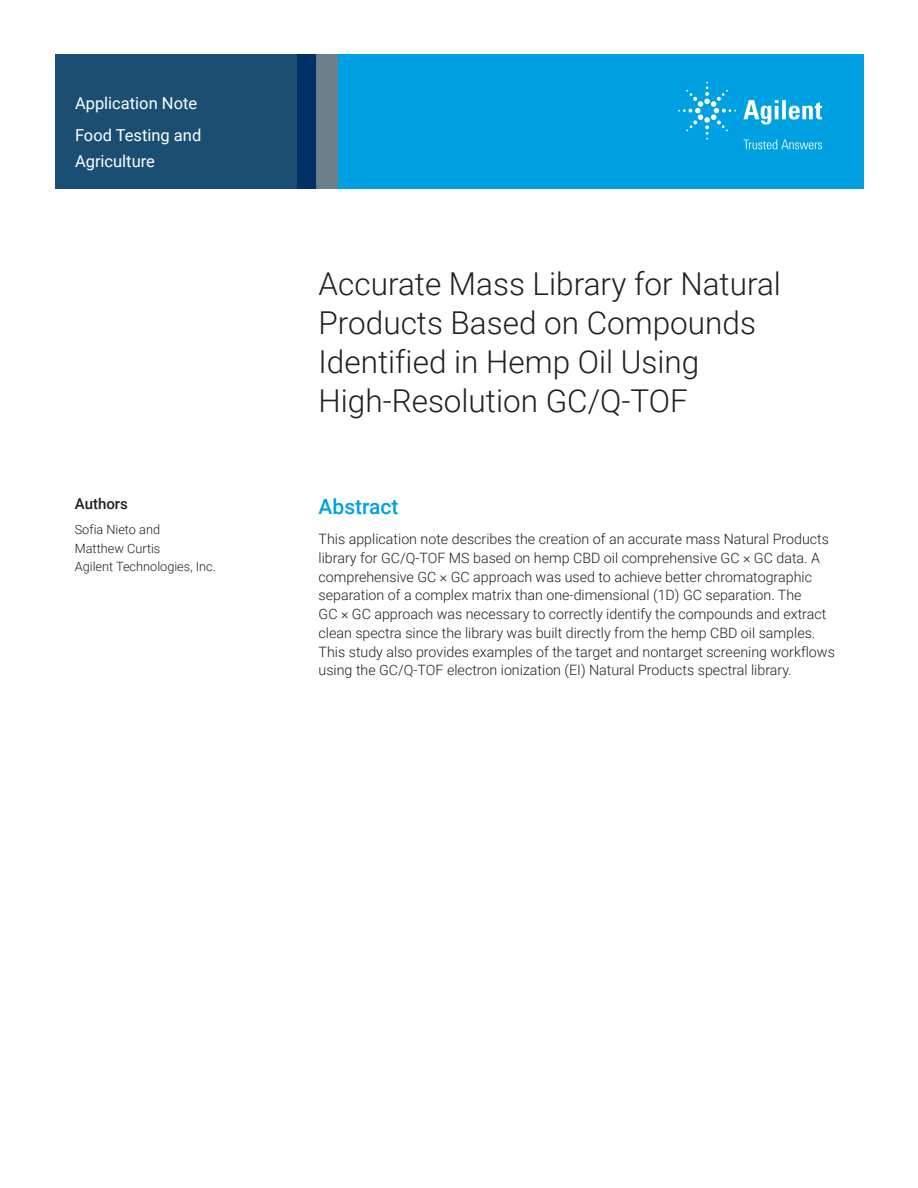
<style>
.page{position:relative;width:918px;height:1188px;background:#fff}
.page>*{position:absolute;margin:0;border:0;box-sizing:border-box;transform-origin:0 0}
.t1{font:300 31.5px/39px "Roboto";color:#231f20}
.Header_1{font:500 21px "Roboto";color:#00a1e3}
.Area_Identifier{font:16.5px/25.5px "Roboto";color:#fff}
.Doctype{font:16.5px "Roboto";color:#fff}
.DATA_author_title{font:500 15px "Roboto";color:#231f20}
.Text{font:300 14.25px/18.8px "Roboto";color:#231f20}
.DATA_author_name___i{font:300 12.75px/18.8px "Roboto";color:#231f20}
</style>
<div class="page">
<div style="left:297px;top:54px;width:567px;height:135px;background:#00a1e3"></div>
<svg style="left:55px;top:54px;width:261px;height:135px;background:#184b71"></svg>
<div style="left:316px;top:54px;width:22px;height:135px;background:#6b808c"></div>
<svg style="left:743px;top:100px;width:79px;height:25px"></svg>
<svg style="left:678px;top:82px;width:58px;height:58px"></svg>
<svg style="left:744px;top:140px;width:78px;height:9px"></svg>
<p class="Doctype" style="left:75px;top:91px;width:124px">Application Note</p>
<p class="Area_Identifier" style="left:75px;top:122px;width:128px">Food Testing and<br>Agriculture</p>
<p class="DATA_author_title" style="left:75px;top:493px;width:55px">Authors</p>
<p class="DATA_author_name___i" style="left:75px;top:519px;width:143px">Sofia Nieto and<br>Matthew Curtis<br>Agilent Technologies, Inc.</p>
<p class="t1" style="left:319px;top:263px;width:464px">Accurate Mass Library for Natural<br>Products Based on Compounds<br>Identified in Hemp Oil Using<br>High‑Resolution GC/Q-TOF</p>
<p class="Header_1" style="left:319px;top:491px;width:82px">Abstract</p>
<p class="Text" style="left:319px;top:529px;width:518px">This application note describes the creation of an accurate mass Natural Products library for GC/Q-TOF MS based on hemp CBD oil comprehensive GC × GC data. A comprehensive GC × GC approach was used to achieve better chromatographic separation of a complex matrix than one-dimensional (1D) GC separation. The<br>GC × GC approach was necessary to correctly identify the compounds and extract clean spectra since the library was built directly from the hemp CBD oil samples.<br>This study also provides examples of the target and nontarget screening workflows using the GC/Q-TOF electron ionization (EI) Natural Products spectral library.</p>
</div>
